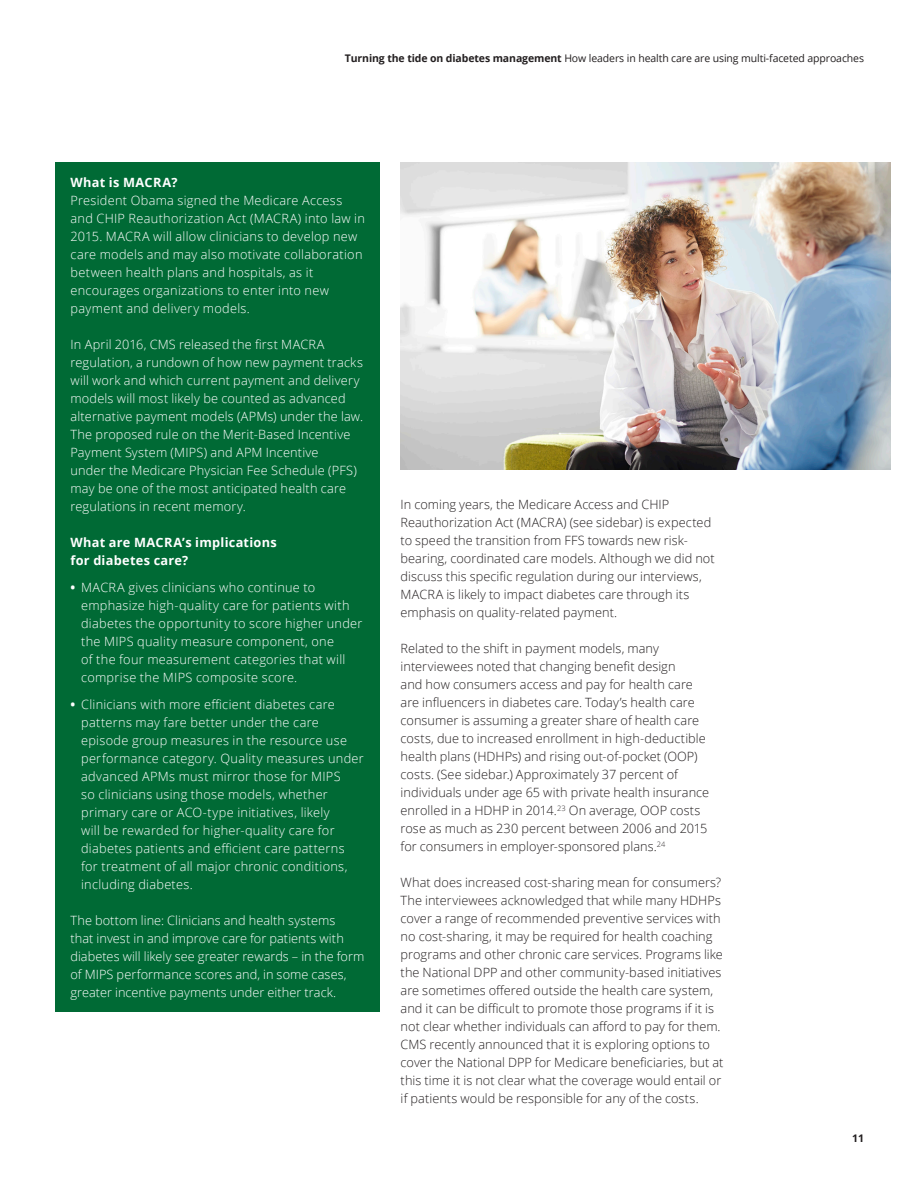
<style>
.page{position:relative;width:918px;height:1188px;background:#fff}
.page>*{position:absolute;margin:0;border:0;box-sizing:border-box;transform-origin:0 0}
.Body_copy__8_5_12pt{font:300 12.75px/18px "Open Sans";letter-spacing:.02em;color:#fff}
.Body_copy__8_5_12pt-2{font:300 12.75px/18px "Open Sans";letter-spacing:.005em;color:#231f20}
.Body_copy__8_5_12pt-3{font:700 12.75px/18px "Open Sans";letter-spacing:.02em;color:#fff}
.t1{font:10.5px "Open Sans";letter-spacing:-.01em;color:#231f20}
.t2{font:700 10.5px "Open Sans";color:#231f20}
.s1{font-weight:700}
</style>
<div class="page">
<div style="left:56px;top:162px;width:324px;height:850px;background:#006a35"></div>
<img style="left:400px;top:162px;width:491px;height:307px">
<p class="t1" style="left:345px;top:51px;width:521px"><span class="s1">Turning the tide on diabetes management</span> How leaders in health care are using multi-faceted approaches</p>
<p class="Body_copy__8_5_12pt-3" style="left:70px;top:173px;width:109px">What is MACRA?</p>
<p class="Body_copy__8_5_12pt" style="left:70px;top:191px;width:296px">President Obama signed the Medicare Access and CHIP Reauthorization Act (MACRA) into law in 2015. MACRA will allow clinicians to develop new care models and may also motivate collaboration between health plans and hospitals, as it encourages organizations to enter into new payment and delivery models.</p>
<p class="Body_copy__8_5_12pt" style="left:70px;top:335px;width:294px">In April 2016, CMS released the first MACRA regulation, a rundown of how new payment tracks will work and which current payment and delivery models will most likely be counted as advanced alternative payment models (APMs) under the law.<br>The proposed rule on the Merit-Based Incentive Payment System (MIPS) and APM Incentive<br>under the Medicare Physician Fee Schedule (PFS) may be one of the most anticipated health care regulations in recent memory.</p>
<p class="Body_copy__8_5_12pt-3" style="left:70px;top:533px;width:208px">What are MACRA’s implications for diabetes care?</p>
<p class="Body_copy__8_5_12pt" style="left:81px;top:578px;width:283px;text-indent:-11px"><span class="s1">•</span> MACRA gives clinicians who continue to emphasize high-quality care for patients with diabetes the opportunity to score higher under the MIPS quality measure component, one<br>of the four measurement categories that will comprise the MIPS composite score.</p>
<p class="Body_copy__8_5_12pt" style="left:81px;top:695px;width:284px;text-indent:-11px"><span class="s1">•</span> Clinicians with more efficient diabetes care patterns may fare better under the care episode group measures in the resource use performance category. Quality measures under advanced APMs must mirror those for MIPS<br>so clinicians using those models, whether primary care or ACO-type initiatives, likely<br>will be rewarded for higher-quality care for diabetes patients and efficient care patterns for treatment of all major chronic conditions, including diabetes.</p>
<p class="Body_copy__8_5_12pt" style="left:70px;top:911px;width:296px">The bottom line: Clinicians and health systems<br>that invest in and improve care for patients with diabetes will likely see greater rewards – in the form of MIPS performance scores and, in some cases, greater incentive payments under either track.</p>
<p class="Body_copy__8_5_12pt-2" style="left:401px;top:495px;width:316px">In coming years, the Medicare Access and CHIP Reauthorization Act (MACRA) (see sidebar) is expected to speed the transition from FFS towards new risk&shy;bearing, coordinated care models. Although we did not discuss this specific regulation during our interviews, MACRA is likely to impact diabetes care through its emphasis on quality-related payment.</p>
<p class="Body_copy__8_5_12pt-2" style="left:401px;top:639px;width:310px">Related to the shift in payment models, many interviewees noted that changing benefit design<br>and how consumers access and pay for health care are influencers in diabetes care. Today’s health care consumer is assuming a greater share of health care costs, due to increased enrollment in high-deductible health plans (HDHPs) and rising out-of-pocket (OOP) costs. (See sidebar.) Approximately 37 percent of individuals under age 65 with private health insurance enrolled in a HDHP in 2014.<sup>23</sup> On average, OOP costs rose as much as 230 percent between 2006 and 2015 for consumers in employer-sponsored plans.<sup>24</sup></p>
<p class="Body_copy__8_5_12pt-2" style="left:401px;top:873px;width:324px">What does increased cost-sharing mean for consumers?<br>The interviewees acknowledged that while many HDHPs cover a range of recommended preventive services with no cost-sharing, it may be required for health coaching programs and other chronic care services. Programs like the National DPP and other community-based initiatives are sometimes offered outside the health care system, and it can be difficult to promote those programs if it is not clear whether individuals can afford to pay for them.<br>CMS recently announced that it is exploring options to cover the National DPP for Medicare beneficiaries, but at this time it is not clear what the coverage would entail or if patients would be responsible for any of the costs.</p>
<p class="t2" style="left:852px;top:1131px;width:13px">11</p>
</div>
